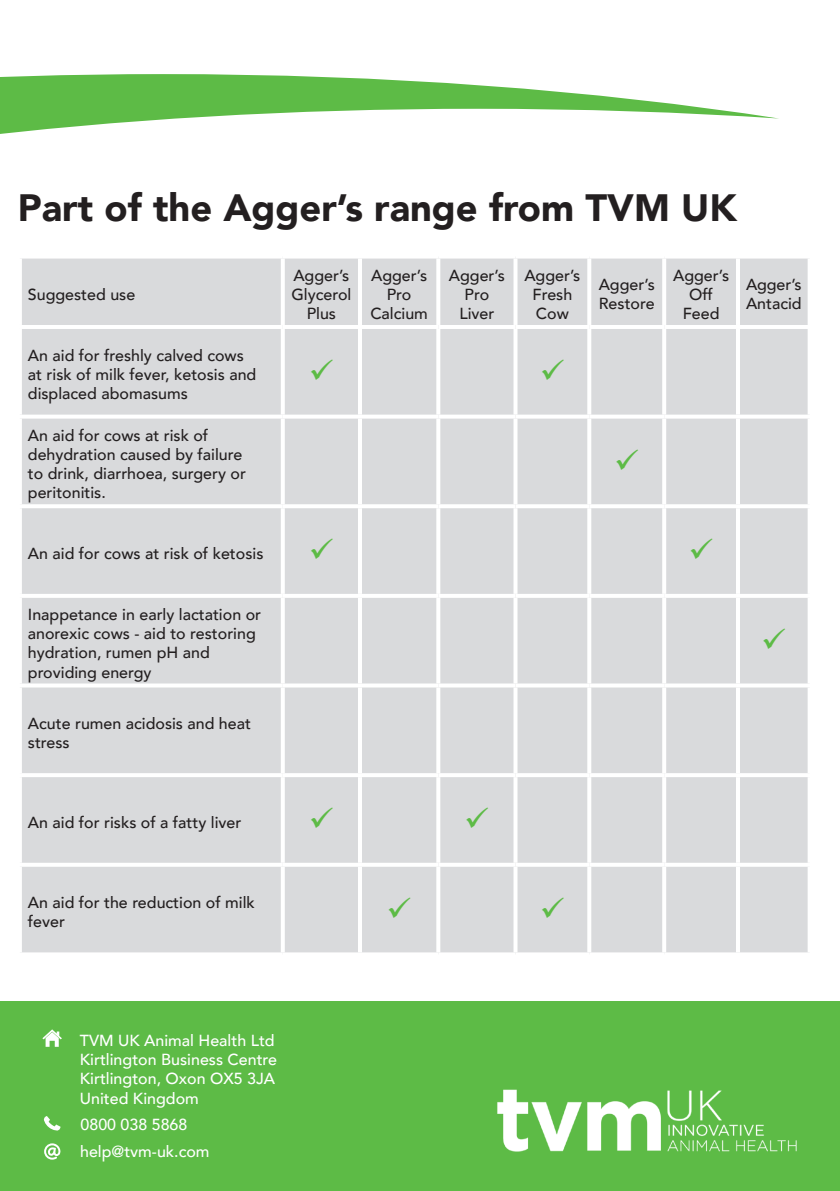
<style>
.page{position:relative;width:840px;height:1191px;background:#fff}
.page>*{position:absolute;margin:0;border:0;box-sizing:border-box;transform-origin:0 0}
.t1{font:900 38px "Avenir";color:#231f20}
.t2{font:500 16px/19.2px "Avenir";color:#231f20}
.t3{font:500 16px/19.2px "Avenir";color:#fff}
</style>
<div class="page">
<svg style="left:0;top:74px;width:778px;height:60px"></svg>
<div style="left:0;top:1001px;width:839px;height:190px;background:#5dbb46"></div>
<svg style="left:44px;top:1116px;width:16px;height:15px"></svg>
<svg style="left:44px;top:1143px;width:16px;height:16px"></svg>
<svg style="left:42px;top:1029px;width:20px;height:17px"></svg>
<img style="left:497px;top:1089px;width:300px;height:63px">
<div style="left:22px;top:258px;width:785px;height:694px;background:#d9dadc"></div>
<svg style="left:280px;top:258px;width:4px;height:67px"></svg>
<hr style="left:358px;top:258px;width:4px;height:67px;background:#fff">
<svg style="left:436px;top:258px;width:4px;height:67px"></svg>
<svg style="left:513px;top:258px;width:4px;height:67px"></svg>
<hr style="left:587px;top:258px;width:4px;height:67px;background:#fff">
<svg style="left:661px;top:258px;width:4px;height:67px"></svg>
<svg style="left:735px;top:258px;width:4px;height:67px"></svg>
<svg style="left:807px;top:258px;width:1px;height:67px"></svg>
<hr style="left:18px;top:325px;width:264px;height:4px;background:#fff">
<hr style="left:282px;top:325px;width:78px;height:4px;background:#fff">
<svg style="left:280px;top:329px;width:4px;height:85px"></svg>
<hr style="left:360px;top:325px;width:78px;height:4px;background:#fff">
<hr style="left:358px;top:329px;width:4px;height:85px;background:#fff">
<hr style="left:438px;top:325px;width:77px;height:4px;background:#fff">
<svg style="left:436px;top:329px;width:4px;height:85px"></svg>
<hr style="left:515px;top:325px;width:74px;height:4px;background:#fff">
<svg style="left:513px;top:329px;width:4px;height:85px"></svg>
<hr style="left:589px;top:325px;width:74px;height:4px;background:#fff">
<hr style="left:587px;top:329px;width:4px;height:85px;background:#fff">
<hr style="left:663px;top:325px;width:74px;height:4px;background:#fff">
<svg style="left:661px;top:329px;width:4px;height:85px"></svg>
<hr style="left:737px;top:325px;width:74px;height:4px;background:#fff">
<svg style="left:735px;top:329px;width:4px;height:85px"></svg>
<svg style="left:807px;top:329px;width:1px;height:85px"></svg>
<svg style="left:21px;top:414px;width:261px;height:4px"></svg>
<svg style="left:282px;top:414px;width:78px;height:4px"></svg>
<svg style="left:280px;top:418px;width:4px;height:86px"></svg>
<svg style="left:360px;top:414px;width:78px;height:4px"></svg>
<hr style="left:358px;top:418px;width:4px;height:86px;background:#fff">
<svg style="left:438px;top:414px;width:77px;height:4px"></svg>
<svg style="left:436px;top:418px;width:4px;height:86px"></svg>
<svg style="left:515px;top:414px;width:74px;height:4px"></svg>
<svg style="left:513px;top:418px;width:4px;height:86px"></svg>
<svg style="left:589px;top:414px;width:74px;height:4px"></svg>
<hr style="left:587px;top:418px;width:4px;height:86px;background:#fff">
<svg style="left:663px;top:414px;width:74px;height:4px"></svg>
<svg style="left:661px;top:418px;width:4px;height:86px"></svg>
<svg style="left:737px;top:414px;width:71px;height:4px"></svg>
<svg style="left:735px;top:418px;width:4px;height:86px"></svg>
<svg style="left:807px;top:418px;width:1px;height:86px"></svg>
<hr style="left:18px;top:504px;width:264px;height:4px;background:#fff">
<hr style="left:282px;top:504px;width:78px;height:4px;background:#fff">
<svg style="left:280px;top:508px;width:4px;height:86px"></svg>
<hr style="left:360px;top:504px;width:78px;height:4px;background:#fff">
<hr style="left:358px;top:508px;width:4px;height:86px;background:#fff">
<hr style="left:438px;top:504px;width:77px;height:4px;background:#fff">
<svg style="left:436px;top:508px;width:4px;height:86px"></svg>
<hr style="left:515px;top:504px;width:74px;height:4px;background:#fff">
<svg style="left:513px;top:508px;width:4px;height:86px"></svg>
<hr style="left:589px;top:504px;width:74px;height:4px;background:#fff">
<hr style="left:587px;top:508px;width:4px;height:86px;background:#fff">
<hr style="left:663px;top:504px;width:74px;height:4px;background:#fff">
<svg style="left:661px;top:508px;width:4px;height:86px"></svg>
<hr style="left:737px;top:504px;width:74px;height:4px;background:#fff">
<svg style="left:735px;top:508px;width:4px;height:86px"></svg>
<svg style="left:807px;top:508px;width:1px;height:86px"></svg>
<hr style="left:18px;top:594px;width:264px;height:4px;background:#fff">
<hr style="left:282px;top:594px;width:78px;height:4px;background:#fff">
<svg style="left:280px;top:598px;width:4px;height:85px"></svg>
<hr style="left:360px;top:594px;width:78px;height:4px;background:#fff">
<hr style="left:358px;top:598px;width:4px;height:85px;background:#fff">
<hr style="left:438px;top:594px;width:77px;height:4px;background:#fff">
<svg style="left:436px;top:598px;width:4px;height:85px"></svg>
<hr style="left:515px;top:594px;width:74px;height:4px;background:#fff">
<svg style="left:513px;top:598px;width:4px;height:85px"></svg>
<hr style="left:589px;top:594px;width:74px;height:4px;background:#fff">
<hr style="left:587px;top:598px;width:4px;height:85px;background:#fff">
<hr style="left:663px;top:594px;width:74px;height:4px;background:#fff">
<svg style="left:661px;top:598px;width:4px;height:85px"></svg>
<hr style="left:737px;top:594px;width:74px;height:4px;background:#fff">
<svg style="left:735px;top:598px;width:4px;height:85px"></svg>
<svg style="left:807px;top:598px;width:1px;height:85px"></svg>
<svg style="left:21px;top:683px;width:261px;height:4px"></svg>
<svg style="left:282px;top:683px;width:78px;height:4px"></svg>
<svg style="left:280px;top:687px;width:4px;height:86px"></svg>
<svg style="left:360px;top:683px;width:78px;height:4px"></svg>
<hr style="left:358px;top:687px;width:4px;height:86px;background:#fff">
<svg style="left:438px;top:683px;width:77px;height:4px"></svg>
<svg style="left:436px;top:687px;width:4px;height:86px"></svg>
<svg style="left:515px;top:683px;width:74px;height:4px"></svg>
<svg style="left:513px;top:687px;width:4px;height:86px"></svg>
<svg style="left:589px;top:683px;width:74px;height:4px"></svg>
<hr style="left:587px;top:687px;width:4px;height:86px;background:#fff">
<svg style="left:663px;top:683px;width:74px;height:4px"></svg>
<svg style="left:661px;top:687px;width:4px;height:86px"></svg>
<svg style="left:737px;top:683px;width:71px;height:4px"></svg>
<svg style="left:735px;top:687px;width:4px;height:86px"></svg>
<svg style="left:807px;top:687px;width:1px;height:86px"></svg>
<hr style="left:18px;top:773px;width:264px;height:4px;background:#fff">
<hr style="left:282px;top:773px;width:78px;height:4px;background:#fff">
<svg style="left:280px;top:777px;width:4px;height:85px"></svg>
<hr style="left:360px;top:773px;width:78px;height:4px;background:#fff">
<hr style="left:358px;top:777px;width:4px;height:85px;background:#fff">
<hr style="left:438px;top:773px;width:77px;height:4px;background:#fff">
<svg style="left:436px;top:777px;width:4px;height:85px"></svg>
<hr style="left:515px;top:773px;width:74px;height:4px;background:#fff">
<svg style="left:513px;top:777px;width:4px;height:85px"></svg>
<hr style="left:589px;top:773px;width:74px;height:4px;background:#fff">
<hr style="left:587px;top:777px;width:4px;height:85px;background:#fff">
<hr style="left:663px;top:773px;width:74px;height:4px;background:#fff">
<svg style="left:661px;top:777px;width:4px;height:85px"></svg>
<hr style="left:737px;top:773px;width:74px;height:4px;background:#fff">
<svg style="left:735px;top:777px;width:4px;height:85px"></svg>
<svg style="left:807px;top:777px;width:1px;height:85px"></svg>
<svg style="left:22px;top:862px;width:260px;height:4px"></svg>
<svg style="left:282px;top:862px;width:78px;height:4px"></svg>
<svg style="left:280px;top:866px;width:4px;height:86px"></svg>
<svg style="left:360px;top:862px;width:78px;height:4px"></svg>
<hr style="left:358px;top:866px;width:4px;height:86px;background:#fff">
<svg style="left:438px;top:862px;width:77px;height:4px"></svg>
<svg style="left:436px;top:866px;width:4px;height:86px"></svg>
<svg style="left:515px;top:862px;width:74px;height:4px"></svg>
<svg style="left:513px;top:866px;width:4px;height:86px"></svg>
<svg style="left:589px;top:862px;width:74px;height:4px"></svg>
<hr style="left:587px;top:866px;width:4px;height:86px;background:#fff">
<svg style="left:663px;top:862px;width:74px;height:4px"></svg>
<svg style="left:661px;top:866px;width:4px;height:86px"></svg>
<svg style="left:737px;top:862px;width:71px;height:4px"></svg>
<svg style="left:735px;top:866px;width:4px;height:86px"></svg>
<svg style="left:807px;top:867px;width:1px;height:85px"></svg>
<svg style="left:21px;top:952px;width:260px;height:1px"></svg>
<svg style="left:282px;top:952px;width:76px;height:1px"></svg>
<svg style="left:362px;top:952px;width:75px;height:1px"></svg>
<svg style="left:438px;top:952px;width:76px;height:1px"></svg>
<svg style="left:515px;top:952px;width:73px;height:1px"></svg>
<svg style="left:589px;top:952px;width:74px;height:1px"></svg>
<svg style="left:664px;top:952px;width:72px;height:1px"></svg>
<svg style="left:740px;top:952px;width:68px;height:1px"></svg>
<svg style="left:311px;top:359px;width:21px;height:21px"></svg>
<svg style="left:542px;top:359px;width:21px;height:21px"></svg>
<svg style="left:616px;top:449px;width:21px;height:21px"></svg>
<svg style="left:311px;top:538px;width:21px;height:21px"></svg>
<svg style="left:690px;top:538px;width:22px;height:21px"></svg>
<svg style="left:763px;top:628px;width:21px;height:21px"></svg>
<svg style="left:311px;top:807px;width:21px;height:21px"></svg>
<svg style="left:466px;top:807px;width:22px;height:21px"></svg>
<svg style="left:388px;top:897px;width:22px;height:21px"></svg>
<svg style="left:542px;top:897px;width:21px;height:21px"></svg>
<h1 class="t1" style="left:18px;top:175px;width:720px">Part of the Agger’s range from TVM UK</h1>
<p class="t2" style="left:28px;top:284px;width:109px">Suggested use</p>
<p class="t2" style="left:28px;top:344px;width:230px">An aid for freshly calved cows at risk of milk fever, ketosis and displaced abomasums</p>
<p class="t2" style="left:28px;top:424px;width:219px">An aid for cows at risk of dehydration caused by failure to drink, diarrhoea, surgery or peritonitis.</p>
<p class="t2" style="left:28px;top:543px;width:237px">An aid for cows at risk of ketosis</p>
<p class="t2" style="left:28px;top:604px;width:234px">Inappetance in early lactation or anorexic cows - aid to restoring hydration, rumen pH and providing energy</p>
<p class="t2" style="left:28px;top:712px;width:224px">Acute rumen acidosis and heat stress</p>
<p class="t2" style="left:28px;top:812px;width:215px">An aid for risks of a fatty liver</p>
<p class="t2" style="left:28px;top:892px;width:228px">An aid for the reduction of milk fever</p>
<p class="t2" style="left:291px;top:264px;width:61px;text-align:center">Agger’s<br>Glycerol<br>Plus</p>
<p class="t2" style="left:370px;top:264px;width:59px;text-align:center">Agger’s<br>Pro<br>Calcium</p>
<p class="t2" style="left:448px;top:264px;width:57px;text-align:center">Agger’s<br>Pro<br>Liver</p>
<p class="t2" style="left:524px;top:264px;width:57px;text-align:center">Agger’s<br>Fresh<br>Cow</p>
<p class="t2" style="left:598px;top:274px;width:57px">Agger’s<br>Restore</p>
<p class="t2" style="left:672px;top:264px;width:57px;text-align:center">Agger’s<br>Off<br>Feed</p>
<p class="t2" style="left:745px;top:274px;width:57px">Agger’s<br>Antacid</p>
<p class="t3" style="left:80px;top:1030px;width:199px">TVM UK Animal Health Ltd<br>Kirtlington Business Centre<br>Kirtlington, Oxon OX5 3JA<br>United Kingdom</p>
<p class="t3" style="left:80px;top:1109px;width:131px;line-height:26.8px">0800 038 5868 help@tvm-uk.com</p>
</div>
